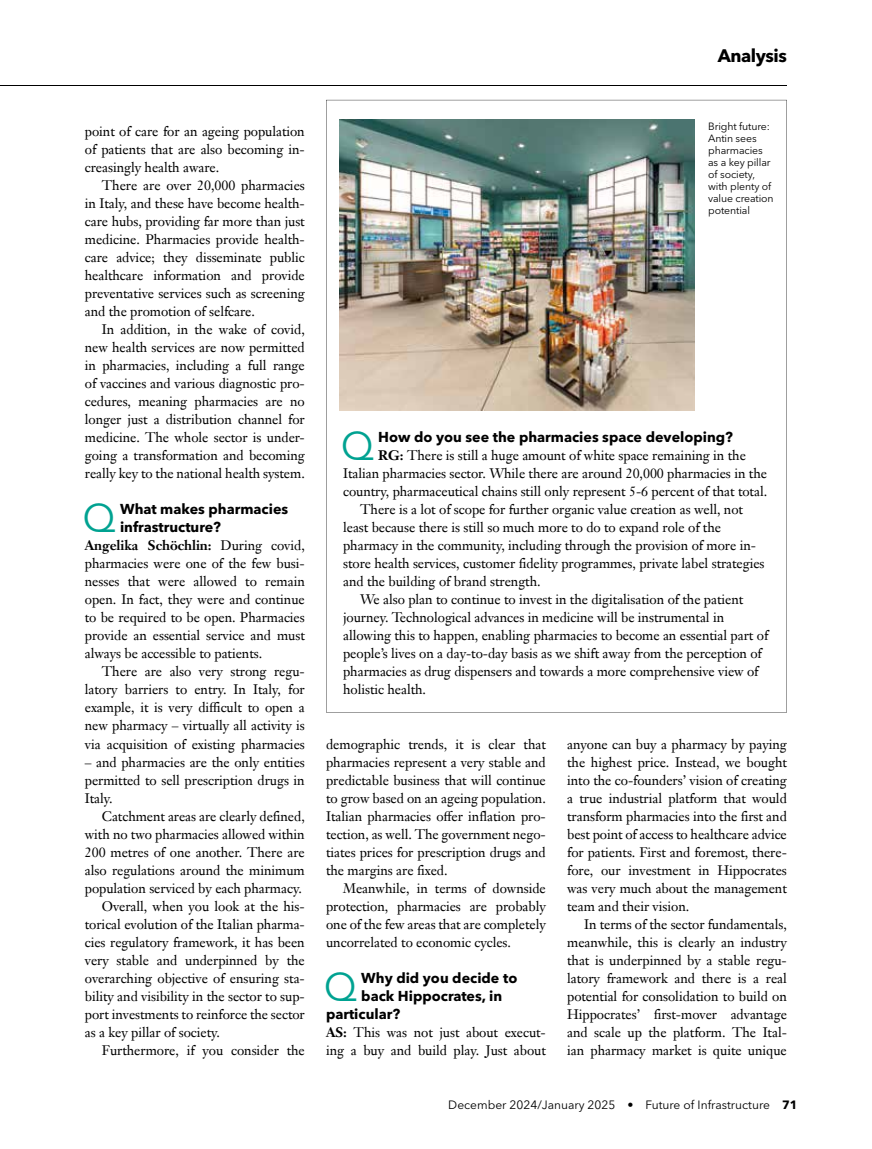
<style>
.page{position:relative;width:872px;height:1149px;background:#fff}
.page>*{position:absolute;margin:0;border:0;box-sizing:border-box;transform-origin:0 0}
.t1{font:39.6px "Avenir Next LT Pro";color:#00a291}
.t2{font:700 18px "Avenir Next LT Pro";letter-spacing:-.025em;color:#000}
.t3{font:700 14.25px/18px "Avenir Next LT Pro";color:#000}
.t4{font:13.5px/18px "Janson Text LT Pro";letter-spacing:-.005em;color:#000;text-align:justify}
.t5{font:12px "Avenir Next LT Pro";color:#000}
.t6{font:10.5px/12px "Avenir Next LT Pro";letter-spacing:-.01em;color:#000}
.s1{font-weight:700}
</style>
<div class="page">
<hr style="left:0;top:85px;width:787px;height:1px;background:#000">
<svg style="left:326px;top:100px;width:461px;height:612px"></svg>
<img style="left:340px;top:119px;width:354px;height:291px">
<h2 class="t2" style="left:717px;top:45px;width:71px">Analysis</h2>
<p class="t4" style="left:85px;top:122px;width:221px">point of care for an ageing population of patients that are also becoming in&shy;creasingly health aware.</p>
<p class="t4" style="left:85px;top:176px;width:221px;text-indent:17px">There are over 20,000 pharmacies in Italy, and these have become health&shy;care hubs, providing far more than just medicine. Pharmacies provide health&shy;care advice; they disseminate public healthcare information and provide preventative services such as screening and the promotion of selfcare.</p>
<p class="t4" style="left:85px;top:320px;width:221px;text-indent:17px">In addition, in the wake of covid, new health services are now permitted in pharmacies, including a full range of vaccines and various diagnostic pro&shy;cedures, meaning pharmacies are no longer just a distribution channel for medicine. The whole sector is under&shy;going a transformation and becoming really key to the national health system.</p>
<h1 class="t1" style="left:83px;top:494px;width:35px">Q</h1>
<p class="t3" style="left:120px;top:500px;width:170px">What makes pharmacies infrastructure?</p>
<p class="t4" style="left:85px;top:536px;width:221px"><span class="s1">Angelika Schöchlin:</span> During covid, pharmacies were one of the few busi&shy;nesses that were allowed to remain open. In fact, they were and continue to be required to be open. Pharmacies provide an essential service and must always be accessible to patients.</p>
<p class="t4" style="left:85px;top:662px;width:221px;text-indent:17px">There are also very strong regu&shy;latory barriers to entry. In Italy, for example, it is very difficult to open a new pharmacy – virtually all activity is via acquisition of existing pharmacies</p>
<p class="t4" style="left:85px;top:752px;width:221px">– and pharmacies are the only entities permitted to sell prescription drugs in Italy.</p>
<p class="t4" style="left:102px;top:806px;width:204px">Catchment areas are clearly defined,</p>
<p class="t4" style="left:85px;top:824px;width:221px">with no two pharmacies allowed within</p>
<p class="t4" style="left:85px;top:842px;width:221px">200 metres of one another. There are</p>
<p class="t4" style="left:85px;top:860px;width:221px">also regulations around the minimum</p>
<p class="t4" style="left:85px;top:878px;width:218px">population serviced by each pharmacy.</p>
<p class="t4" style="left:102px;top:896px;width:204px">Overall, when you look at the his-</p>
<p class="t4" style="left:85px;top:914px;width:221px">torical evolution of the Italian pharma-</p>
<p class="t4" style="left:85px;top:932px;width:221px">cies regulatory framework, it has been</p>
<p class="t4" style="left:85px;top:950px;width:221px">very stable and underpinned by the</p>
<p class="t4" style="left:85px;top:968px;width:221px">overarching objective of ensuring sta-</p>
<p class="t4" style="left:85px;top:986px;width:221px">bility and visibility in the sector to sup-</p>
<p class="t4" style="left:85px;top:1004px;width:221px">port investments to reinforce the sector</p>
<p class="t4" style="left:85px;top:1022px;width:137px">as a key pillar of society.</p>
<p class="t4" style="left:102px;top:1040px;width:204px">Furthermore, if you consider the</p>
<p class="t6" style="left:708px;top:120px;width:67px">Bright future:<br>Antin sees pharmacies as a key pillar of society, with plenty of value creation potential</p>
<h1 class="t1" style="left:341px;top:422px;width:35px">Q</h1>
<p class="t3" style="left:378px;top:428px;width:356px">How do you see the pharmacies space developing?</p>
<p class="t4" style="left:378px;top:446px;width:369px"><span class="s1">RG:</span> There is still a huge amount of white space remaining in the</p>
<p class="t4" style="left:343px;top:464px;width:425px">Italian pharmacies sector. While there are around 20,000 pharmacies in the</p>
<p class="t4" style="left:343px;top:482px;width:425px">country, pharmaceutical chains still only represent 5-6 percent of that total.</p>
<p class="t4" style="left:360px;top:500px;width:384px">There is a lot of scope for further organic value creation as well, not</p>
<p class="t4" style="left:343px;top:518px;width:379px">least because there is still so much more to do to expand role of the</p>
<p class="t4" style="left:343px;top:536px;width:414px">pharmacy in the community, including through the provision of more in-</p>
<p class="t4" style="left:343px;top:554px;width:423px">store health services, customer fidelity programmes, private label strategies</p>
<p class="t4" style="left:343px;top:572px;width:199px">and the building of brand strength.</p>
<p class="t4" style="left:360px;top:590px;width:385px">We also plan to continue to invest in the digitalisation of the patient</p>
<p class="t4" style="left:343px;top:608px;width:383px">journey. Technological advances in medicine will be instrumental in</p>
<p class="t4" style="left:343px;top:626px;width:426px">allowing this to happen, enabling pharmacies to become an essential part of</p>
<p class="t4" style="left:343px;top:644px;width:420px">people’s lives on a day-to-day basis as we shift away from the perception of</p>
<p class="t4" style="left:343px;top:662px;width:417px">pharmacies as drug dispensers and towards a more comprehensive view of</p>
<p class="t4" style="left:343px;top:680px;width:84px">holistic health.</p>
<p class="t4" style="left:326px;top:734px;width:221px">demographic trends, it is clear that pharmacies represent a very stable and predictable business that will continue to grow based on an ageing population.<br>Italian pharmacies offer inflation pro&shy;tection, as well. The government nego&shy;tiates prices for prescription drugs and the margins are fixed.</p>
<p class="t4" style="left:326px;top:878px;width:221px;text-indent:17px">Meanwhile, in terms of downside protection, pharmacies are probably one of the few areas that are completely uncorrelated to economic cycles.</p>
<h1 class="t1" style="left:324px;top:962px;width:35px">Q</h1>
<p class="t3" style="left:361px;top:968px;width:157px">Why did you decide to</p>
<p class="t3" style="left:361px;top:986px;width:142px">back Hippocrates, in</p>
<p class="t3" style="left:326px;top:1004px;width:76px">particular?</p>
<p class="t4" style="left:326px;top:1022px;width:221px"><span class="s1">AS:</span> This was not just about execut&shy;ing a buy and build play. Just about</p>
<p class="t4" style="left:567px;top:734px;width:221px">anyone can buy a pharmacy by paying the highest price. Instead, we bought into the co-founders’ vision of creating a true industrial platform that would transform pharmacies into the first and best point of access to healthcare advice for patients. First and foremost, there&shy;fore, our investment in Hippocrates was very much about the management team and their vision.</p>
<p class="t4" style="left:567px;top:914px;width:221px;text-indent:17px">In terms of the sector fundamentals, meanwhile, this is clearly an industry that is underpinned by a stable regu&shy;latory framework and there is a real potential for consolidation to build on Hippocrates’ first-mover advantage and scale up the platform. The Ital&shy;ian pharmacy market is quite unique</p>
<p class="t5" style="left:448px;top:1097px;width:351px">December 2024/January 2025 • Future of Infrastructure <span class="s1">71</span></p>
</div>
